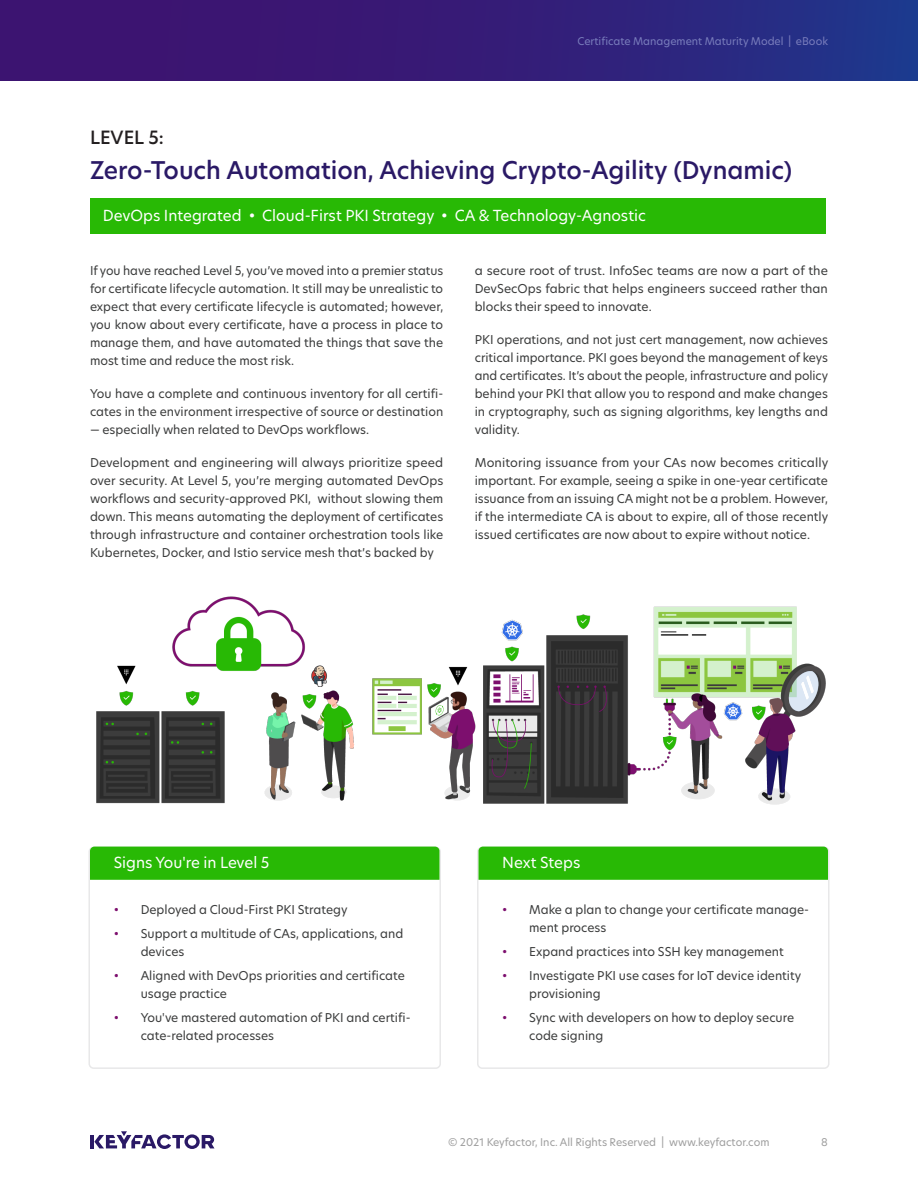
<style>
.page{position:relative;width:918px;height:1188px;background:#fff}
.page>*{position:absolute;margin:0;border:0;box-sizing:border-box;transform-origin:0 0}
.t1{font:500 24px "Hero New";color:#2a1966}
.t2{font:500 18px "Hero New";color:#231f20}
.Body_Lg{font:15px "Hero New";color:#fff}
.Body_5{font:15px "Hero New";color:#fff}
.Body_Normal{font:12px/18px "Hero New";color:#3b3c3c}
.t3{font:10.5px "Hero New";color:#9e9e9e}
.t4{font:10.5px "Hero New";color:#797dbc}
.s1{color:#7d0f6e}
</style>
<div class="page">
<div style="left:0;top:0;width:918px;height:81px;background:linear-gradient(to right,#420c6b,#233188)"></div>
<hr style="left:90px;top:1135px;width:4px;height:13px;background:#2a1966">
<svg style="left:94px;top:1131px;width:121px;height:18px"></svg>
<div style="left:90px;top:198px;width:736px;height:36px;background:#28b905"></div>
<div style="left:477px;top:847px;width:353px;height:222px;border:2px solid #e8e8e9;border-radius:4px"></div>
<div style="left:479px;top:847px;width:349px;height:33px;background:#28b905"></div>
<img style="left:96px;top:596px;width:730px;height:209px">
<div style="left:88px;top:847px;width:353px;height:222px;border:2px solid #e8e8e9;border-radius:4px"></div>
<div style="left:90px;top:847px;width:349px;height:33px;background:#28b905"></div>
<p class="t4" style="left:577px;top:34px;width:252px">Certificate Management Maturity Model | eBook</p>
<h5 class="t2" style="left:90px;top:126px;width:75px">LEVEL 5:</h5>
<h2 class="t1" style="left:90px;top:154px;width:704px">Zero-Touch Automation, Achieving Crypto-Agility (Dynamic)</h2>
<p class="Body_Lg" style="left:103px;top:205px;width:545px">DevOps Integrated • Cloud-First PKI Strategy • CA &amp; Technology-Agnostic</p>
<p class="Body_Normal" style="left:90px;top:261px;width:355px;text-align:justify">If you have reached Level 5, you’ve moved into a premier status for certificate lifecycle automation. It still may be unrealistic to expect that every certificate lifecycle is automated; however, you know about every certificate, have a process in place to manage them, and have automated the things that save the most time and reduce the most risk.</p>
<p class="Body_Normal" style="left:90px;top:384px;width:355px">You have a complete and continuous inventory for all certifi&shy;cates in the environment irrespective of source or destination</p>
<p class="Body_Normal" style="left:90px;top:420px;width:281px">— especially when related to DevOps workflows.</p>
<p class="Body_Normal" style="left:90px;top:453px;width:355px;text-align:justify">Development and engineering will always prioritize speed over security. At Level 5, you’re merging automated DevOps workflows and security-approved PKI, without slowing them down. This means automating the deployment of certificates through infrastructure and container orchestration tools like Kubernetes, Docker, and Istio service mesh that’s backed by</p>
<p class="Body_Normal" style="left:475px;top:261px;width:355px;text-align:justify">a secure root of trust. InfoSec teams are now a part of the DevSecOps fabric that helps engineers succeed rather than blocks their speed to innovate.</p>
<p class="Body_Normal" style="left:475px;top:330px;width:355px;text-align:justify">PKI operations, and not just cert management, now achieves critical importance. PKI goes beyond the management of keys and certificates. It’s about the people, infrastructure and policy behind your PKI that allow you to respond and make changes in cryptography, such as signing algorithms, key lengths and validity.</p>
<p class="Body_Normal" style="left:475px;top:453px;width:355px;text-align:justify">Monitoring issuance from your CAs now becomes critically important. For example, seeing a spike in one-year certificate issuance from an issuing CA might not be a problem. However, if the intermediate CA is about to expire, all of those recently issued certificates are now about to expire without notice.</p>
<p class="Body_5" style="left:114px;top:853px;width:157px">Signs You're in Level 5</p>
<p class="Body_Normal" style="left:114px;top:901px;width:235px"><span class="s1">•</span> Deployed a Cloud-First PKI Strategy</p>
<p class="Body_Normal" style="left:141px;top:925px;width:264px;text-indent:-27px"><span class="s1">•</span> Support a multitude of CAs, applications, and devices</p>
<p class="Body_Normal" style="left:141px;top:967px;width:266px;text-indent:-27px"><span class="s1">•</span> Aligned with DevOps priorities and certificate usage practice</p>
<p class="Body_Normal" style="left:141px;top:1009px;width:271px;text-indent:-27px"><span class="s1">•</span> You've mastered automation of PKI and certifi&shy;cate-related processes</p>
<p class="Body_5" style="left:502px;top:853px;width:80px">Next Steps</p>
<p class="Body_Normal" style="left:529px;top:901px;width:281px;text-indent:-27px"><span class="s1">•</span> Make a plan to change your certificate manage&shy;ment process</p>
<p class="Body_Normal" style="left:502px;top:943px;width:283px"><span class="s1">•</span> Expand practices into SSH key management</p>
<p class="Body_Normal" style="left:529px;top:967px;width:274px;text-indent:-27px"><span class="s1">•</span> Investigate PKI use cases for IoT device identity provisioning</p>
<p class="Body_Normal" style="left:529px;top:1009px;width:266px;text-indent:-27px"><span class="s1">•</span> Sync with developers on how to deploy secure code signing</p>
<p class="t3" style="left:448px;top:1135px;width:323px">© 2021 Keyfactor, Inc. All Rights Reserved | www.keyfactor.com</p>
<p class="t3" style="left:821px;top:1135px;width:8px">8</p>
</div>
